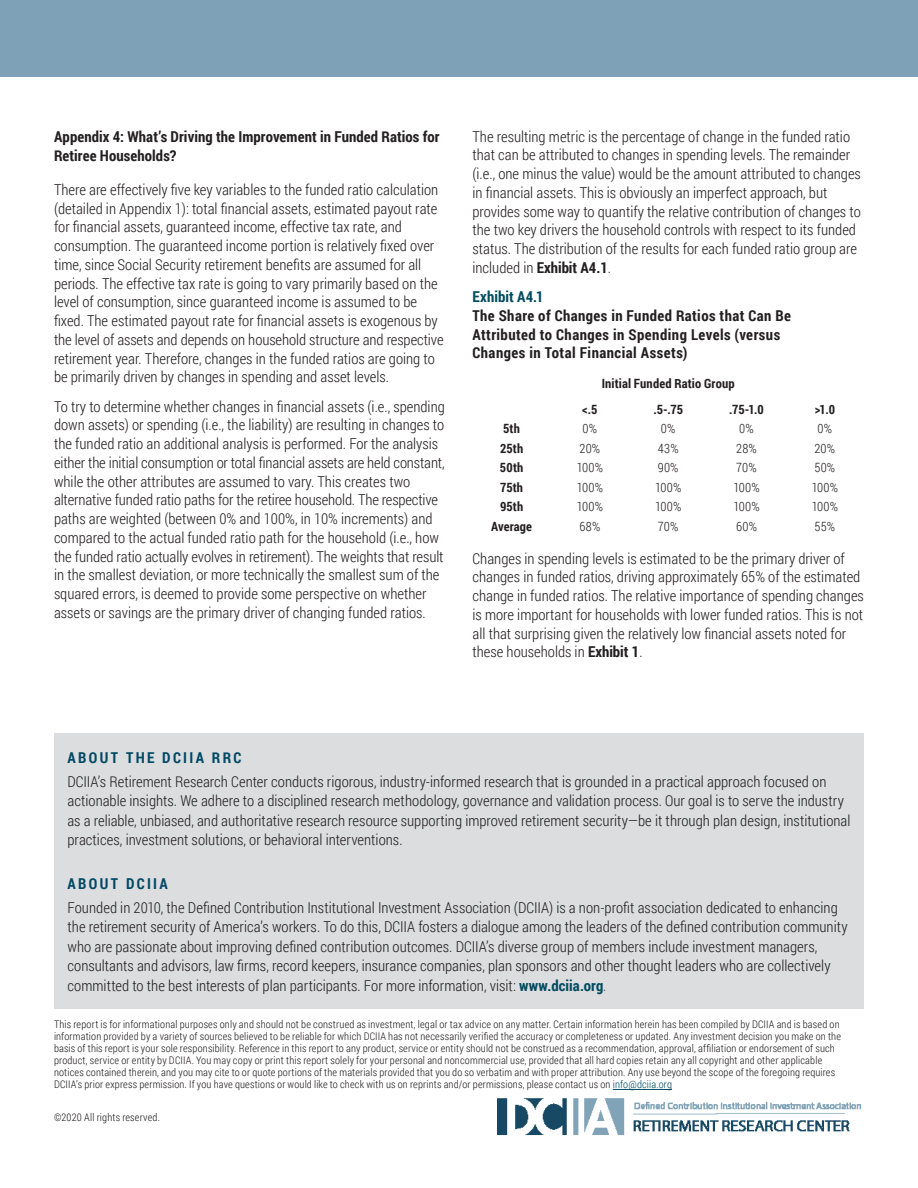
<style>
.page{position:relative;width:918px;height:1188px;background:#fff}
.page>*{position:absolute;margin:0;border:0;box-sizing:border-box;transform-origin:0 0}
.Subhead_2{font:300 15px/18.8px "Roboto Condensed";color:#231f20}
.Subhead_2-2{font:700 15px/18.8px "Roboto Condensed";letter-spacing:.03em;color:#231f20}
.Body_Copy{font:700 15px/19.5px "Roboto Condensed";letter-spacing:.005em;color:#231f20}
.t1{font:700 15px "Roboto Condensed";letter-spacing:.155em;color:#004964}
.Bullet_last_line{font:300 12.75px/19.5px "Roboto Condensed";letter-spacing:.01em;color:#231f20;text-align:center}
.Bullet_last_line-2{font:700 12.75px/19.5px "Roboto Condensed";letter-spacing:.01em;color:#231f20;text-align:center}
.t2{font:300 10.5px/12px "Roboto Condensed";letter-spacing:.015em;color:#231f20}
.s1{font-weight:700}
.s2{color:#014b60}
.s3{font-weight:700;color:#014b60}
</style>
<div class="page">
<img style="left:498px;top:1098px;width:364px;height:38px">
<hr style="left:613px;top:1089px;width:59px;height:1px;background:#014b60">
<div style="left:54px;top:734px;width:810px;height:276px;background:#dcdddf"></div>
<div style="left:0;top:0;width:918px;height:76px;background:#7ea1b7"></div>
<p class="Body_Copy" style="left:54px;top:126px;width:387px">Appendix 4: What’s Driving the Improvement in Funded Ratios for<br>Retiree Households?</p>
<p class="Subhead_2" style="left:54px;top:180px;width:391px">There are effectively five key variables to the funded ratio calculation (detailed in Appendix 1): total financial assets, estimated payout rate for financial assets, guaranteed income, effective tax rate, and consumption. The guaranteed income portion is relatively fixed over time, since Social Security retirement benefits are assumed for all periods. The effective tax rate is going to vary primarily based on the level of consumption, since guaranteed income is assumed to be fixed. The estimated payout rate for financial assets is exogenous by the level of assets and depends on household structure and respective retirement year. Therefore, changes in the funded ratios are going to be primarily driven by changes in spending and asset levels.</p>
<p class="Subhead_2" style="left:54px;top:397px;width:392px">To try to determine whether changes in financial assets (i.e., spending down assets) or spending (i.e., the liability) are resulting in changes to the funded ratio an additional analysis is performed. For the analysis either the initial consumption or total financial assets are held constant, while the other attributes are assumed to vary. This creates two alternative funded ratio paths for the retiree household. The respective paths are weighted (between 0% and 100%, in 10% increments) and compared to the actual funded ratio path for the household (i.e., how the funded ratio actually evolves in retirement). The weights that result in the smallest deviation, or more technically the smallest sum of the squared errors, is deemed to provide some perspective on whether assets or savings are the primary driver of changing funded ratios.</p>
<p class="Subhead_2" style="left:472px;top:127px;width:390px">The resulting metric is the percentage of change in the funded ratio that can be attributed to changes in spending levels. The remainder (i.e., one minus the value) would be the amount attributed to changes in financial assets. This is obviously an imperfect approach, but provides some way to quantify the relative contribution of changes to the two key drivers the household controls with respect to its funded status. The distribution of the results for each funded ratio group are included in <span class="s1">Exhibit A4.1</span>.</p>
<p class="Subhead_2-2" style="left:472px;top:287px;width:320px"><span class="s2">Exhibit A4.1<br></span>The Share of Changes in Funded Ratios that Can Be Attributed to Changes in Spending Levels (versus Changes in Total Financial Assets)</p>
<p class="Bullet_last_line-2" style="left:602px;top:374px;width:134px">Initial Funded Ratio Group</p>
<p class="Bullet_last_line-2" style="left:491px;top:418px;width:42px">5th<br>25th<br>50th<br>75th<br>95th<br>Average</p>
<p class="Bullet_last_line" style="left:577px;top:399px;width:28px"><span class="s1">&lt;.5<br></span>0%<br>20%<br>100%<br>100%<br>100%<br>68%</p>
<p class="Bullet_last_line" style="left:653px;top:399px;width:31px"><span class="s1">.5-.75<br></span>0%<br>43%<br>90%<br>100%<br>100%<br>70%</p>
<p class="Bullet_last_line" style="left:729px;top:399px;width:36px"><span class="s1">.75-1.0<br></span>0%<br>28%<br>70%<br>100%<br>100%<br>60%</p>
<p class="Bullet_last_line" style="left:812px;top:399px;width:28px"><span class="s1">&gt;1.0<br></span>0%<br>20%<br>50%<br>100%<br>100%<br>55%</p>
<p class="Subhead_2" style="left:473px;top:548px;width:393px">Changes in spending levels is estimated to be the primary driver of changes in funded ratios, driving approximately 65% of the estimated change in funded ratios. The relative importance of spending changes is more important for households with lower funded ratios. This is not all that surprising given the relatively low financial assets noted for these households in <span class="s1">Exhibit 1</span>.</p>
<p class="t1" style="left:68px;top:747px;width:175px">ABOUT THE DCIIA RRC</p>
<p class="Subhead_2" style="left:68px;top:771px;width:785px;line-height:19.5px">DCIIA’s Retirement Research Center conducts rigorous, industry-informed research that is grounded in a practical approach focused on actionable insights. We adhere to a disciplined research methodology, governance and validation process. Our goal is to serve the industry as a reliable, unbiased, and authoritative research resource supporting improved retirement security—be it through plan design, institutional practices, investment solutions, or behavioral interventions.</p>
<p class="t1" style="left:68px;top:873px;width:102px">ABOUT DCIIA</p>
<p class="Subhead_2" style="left:68px;top:897px;width:782px;line-height:19.5px">Founded in 2010, the Defined Contribution Institutional Investment Association (DCIIA) is a non-profit association dedicated to enhancing the retirement security of America’s workers. To do this, DCIIA fosters a dialogue among the leaders of the defined contribution community who are passionate about improving defined contribution outcomes. DCIIA’s diverse group of members include investment managers, consultants and advisors, law firms, record keepers, insurance companies, plan sponsors and other thought leaders who are collectively committed to the best interests of plan participants. For more information, visit: <span class="s3">www.dciia.org</span><span class="s2">.</span></p>
<p class="t2" style="left:54px;top:1018px;width:789px">This report is for informational purposes only and should not be construed as investment, legal or tax advice on any matter. Certain information herein has been compiled by DCIIA and is based on information provided by a variety of sources believed to be reliable for which DCIIA has not necessarily verified the accuracy or completeness or updated. Any investment decision you make on the basis of this report is your sole responsibility. Reference in this report to any product, service or entity should not be construed as a recommendation, approval, affiliation or endorsement of such product, service or entity by DCIIA. You may copy or print this report solely for your personal and noncommercial use, provided that all hard copies retain any all copyright and other applicable notices contained therein, and you may cite to or quote portions of the materials provided that you do so verbatim and with proper attribution. Any use beyond the scope of the foregoing requires DCIIA’s prior express permission. If you have questions or would like to check with us on reprints and/or permissions, please contact us on <span class="s2">info@dciia.org</span></p>
<p class="t2" style="left:54px;top:1111px;width:107px">©2020 All rights reserved.</p>
</div>
